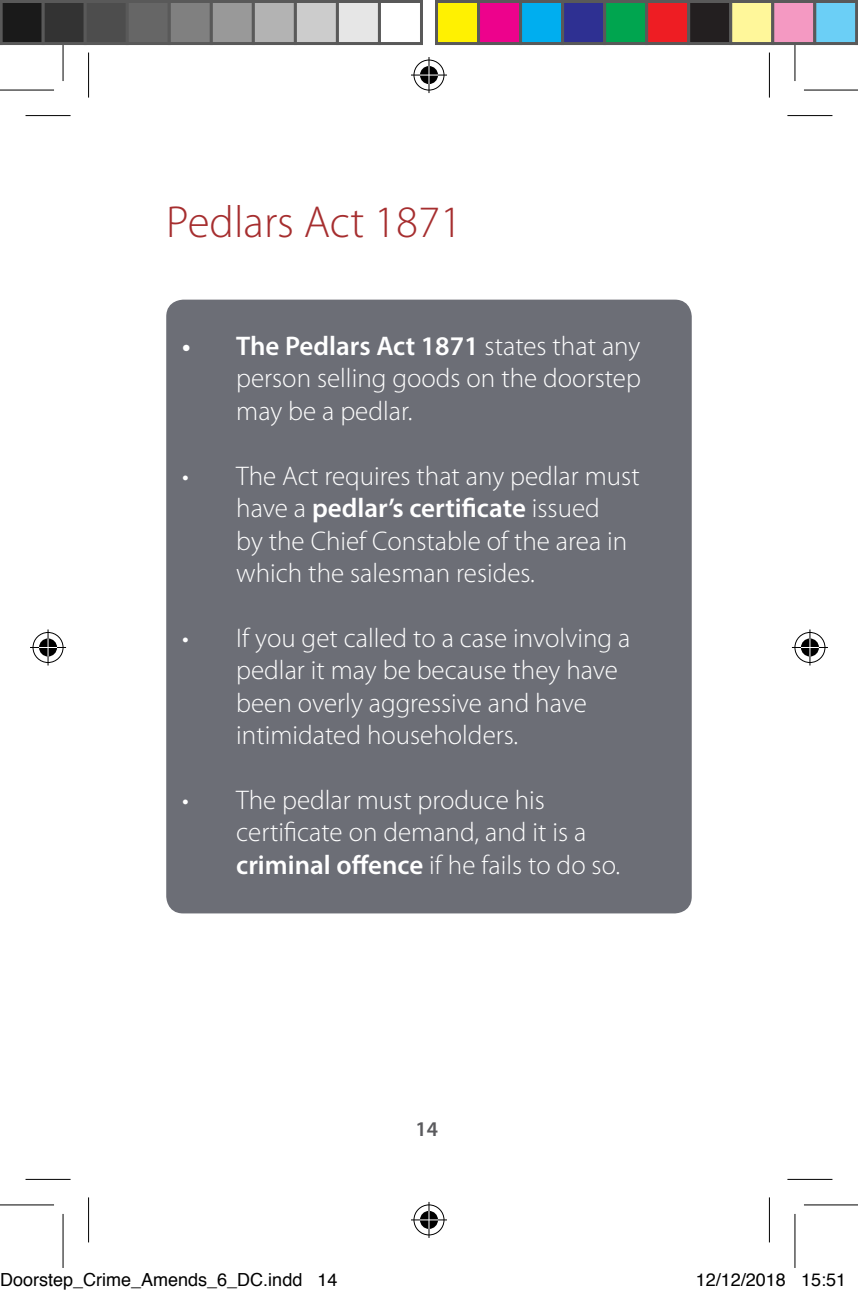
<style>
.page{position:relative;width:858px;height:1295px;background:#fff}
.page>*{position:absolute;margin:0;border:0;box-sizing:border-box;transform-origin:0 0}
.t1{font:300 45px "Myriad Pro";color:#a62e2f}
.t2{font:300 27px/32.4px "Myriad Pro";color:#fff}
.t3{font:600 21px "Myriad Pro";color:#5a5a5d}
.t4{font:18px "Helvetica";color:#000}
.s1{font-weight:600}
</style>
<div class="page">
<div style="left:166px;top:299px;width:525px;height:614px;background:#6c6e76;border-radius:17px"></div>
<svg style="left:769px;top:53px;width:1px;height:45px"></svg>
<svg style="left:769px;top:1197px;width:1px;height:44px"></svg>
<hr style="left:26px;top:115px;width:45px;height:1px;background:#000">
<hr style="left:787px;top:115px;width:45px;height:1px;background:#000">
<hr style="left:26px;top:1178px;width:45px;height:1px;background:#000">
<hr style="left:787px;top:1178px;width:45px;height:1px;background:#000">
<hr style="left:88px;top:53px;width:1px;height:45px;background:#000">
<hr style="left:88px;top:1196px;width:1px;height:45px;background:#000">
<hr style="left:768px;top:53px;width:1px;height:45px;background:#000">
<hr style="left:768px;top:1196px;width:1px;height:45px;background:#000">
<svg style="left:0;top:90px;width:54px;height:1px"></svg>
<svg style="left:804px;top:90px;width:53px;height:1px"></svg>
<svg style="left:0;top:1205px;width:54px;height:1px"></svg>
<svg style="left:804px;top:1205px;width:53px;height:1px"></svg>
<svg style="left:795px;top:45px;width:1px;height:36px"></svg>
<svg style="left:795px;top:1214px;width:1px;height:53px"></svg>
<hr style="left:0;top:89px;width:54px;height:1px;background:#000">
<hr style="left:803px;top:89px;width:54px;height:1px;background:#000">
<hr style="left:0;top:1203px;width:54px;height:2px;background:#000">
<hr style="left:803px;top:1203px;width:54px;height:2px;background:#000">
<hr style="left:62px;top:27px;width:2px;height:54px;background:#000">
<hr style="left:62px;top:1213px;width:2px;height:54px;background:#000">
<hr style="left:794px;top:27px;width:1px;height:54px;background:#000">
<hr style="left:794px;top:1213px;width:1px;height:54px;background:#000">
<div style="left:412px;top:58px;width:34px;height:34px;border:4px solid #fff;border-radius:50%"></div>
<hr style="left:411px;top:73px;width:36px;height:4px;background:#fff">
<svg style="left:427px;top:57px;width:4px;height:36px"></svg>
<div style="left:418px;top:64px;width:22px;height:22px;border:4px solid #fff;border-radius:50%"></div>
<div style="left:413px;top:60px;width:31px;height:30px;border:1px solid #000;border-radius:50%"></div>
<hr style="left:411px;top:74px;width:36px;height:2px;background:#000">
<hr style="left:428px;top:57px;width:1px;height:36px;background:#000">
<svg style="left:420px;top:66px;width:18px;height:18px"></svg>
<div style="left:412px;top:1202px;width:34px;height:34px;border:4px solid #fff;border-radius:50%"></div>
<svg style="left:411px;top:1217px;width:36px;height:4px"></svg>
<svg style="left:427px;top:1202px;width:4px;height:35px"></svg>
<div style="left:418px;top:1208px;width:22px;height:22px;border:4px solid #fff;border-radius:50%"></div>
<div style="left:413px;top:1204px;width:31px;height:30px;border:1px solid #000;border-radius:50%"></div>
<hr style="left:411px;top:1218px;width:36px;height:2px;background:#000">
<hr style="left:428px;top:1201px;width:1px;height:36px;background:#000">
<svg style="left:420px;top:1210px;width:18px;height:18px"></svg>
<div style="left:31px;top:630px;width:34px;height:34px;border:4px solid #fff;border-radius:50%"></div>
<svg style="left:31px;top:645px;width:34px;height:4px"></svg>
<svg style="left:46px;top:629px;width:4px;height:36px"></svg>
<div style="left:37px;top:636px;width:22px;height:22px;border:4px solid #fff;border-radius:50%"></div>
<div style="left:33px;top:632px;width:30px;height:30px;border:1px solid #000;border-radius:50%"></div>
<hr style="left:30px;top:646px;width:36px;height:2px;background:#000">
<hr style="left:48px;top:629px;width:1px;height:36px;background:#000">
<svg style="left:39px;top:638px;width:18px;height:18px"></svg>
<div style="left:792px;top:630px;width:34px;height:34px;border:4px solid #fff;border-radius:50%"></div>
<hr style="left:791px;top:645px;width:36px;height:4px;background:#fff">
<svg style="left:807px;top:629px;width:4px;height:36px"></svg>
<div style="left:798px;top:636px;width:22px;height:22px;border:4px solid #fff;border-radius:50%"></div>
<div style="left:794px;top:632px;width:31px;height:30px;border:1px solid #000;border-radius:50%"></div>
<hr style="left:791px;top:646px;width:36px;height:2px;background:#000">
<hr style="left:809px;top:629px;width:1px;height:36px;background:#000">
<svg style="left:800px;top:638px;width:18px;height:18px"></svg>
<div style="left:1px;top:2px;width:42px;height:42px;background:#1a1a1a"></div>
<div style="left:0;top:0;width:45px;height:45px;border:3px solid #595959"></div>
<div style="left:43px;top:2px;width:42px;height:42px;background:#333"></div>
<div style="left:42px;top:0;width:45px;height:45px;border:3px solid #595959"></div>
<div style="left:85px;top:2px;width:42px;height:42px;background:#4d4d4d"></div>
<div style="left:84px;top:0;width:45px;height:45px;border:3px solid #595959"></div>
<div style="left:127px;top:2px;width:42px;height:42px;background:#666"></div>
<div style="left:126px;top:0;width:45px;height:45px;border:3px solid #595959"></div>
<div style="left:169px;top:2px;width:42px;height:42px;background:#808080"></div>
<div style="left:168px;top:0;width:45px;height:45px;border:3px solid #595959"></div>
<div style="left:211px;top:2px;width:42px;height:42px;background:#999"></div>
<div style="left:210px;top:0;width:45px;height:45px;border:3px solid #595959"></div>
<div style="left:253px;top:2px;width:42px;height:42px;background:#b3b3b3"></div>
<div style="left:252px;top:0;width:45px;height:45px;border:3px solid #595959"></div>
<div style="left:295px;top:2px;width:42px;height:42px;background:#ccc"></div>
<div style="left:294px;top:0;width:45px;height:45px;border:3px solid #595959"></div>
<div style="left:337px;top:2px;width:42px;height:42px;background:#e6e6e6"></div>
<div style="left:336px;top:0;width:45px;height:45px;border:3px solid #595959"></div>
<div style="left:378px;top:0;width:45px;height:45px;border:3px solid #595959"></div>
<div style="left:436px;top:2px;width:42px;height:42px;background:#fff101"></div>
<div style="left:435px;top:0;width:45px;height:45px;border:3px solid #595959"></div>
<div style="left:478px;top:2px;width:42px;height:42px;background:#ed028c"></div>
<div style="left:477px;top:0;width:45px;height:45px;border:3px solid #595959"></div>
<div style="left:520px;top:2px;width:42px;height:42px;background:#00aeef"></div>
<div style="left:519px;top:0;width:45px;height:45px;border:3px solid #595959"></div>
<div style="left:562px;top:2px;width:42px;height:42px;background:#2e3092"></div>
<div style="left:561px;top:0;width:45px;height:45px;border:3px solid #595959"></div>
<div style="left:604px;top:2px;width:42px;height:42px;background:#00a54f"></div>
<div style="left:603px;top:0;width:45px;height:45px;border:3px solid #595959"></div>
<div style="left:646px;top:2px;width:42px;height:42px;background:#ee1d23"></div>
<div style="left:645px;top:0;width:45px;height:45px;border:3px solid #595959"></div>
<div style="left:688px;top:2px;width:42px;height:42px;background:#231f20"></div>
<div style="left:687px;top:0;width:45px;height:45px;border:3px solid #595959"></div>
<div style="left:730px;top:2px;width:42px;height:42px;background:#fff79a"></div>
<div style="left:729px;top:0;width:45px;height:45px;border:3px solid #595959"></div>
<div style="left:772px;top:2px;width:42px;height:42px;background:#f499c2"></div>
<div style="left:771px;top:0;width:45px;height:45px;border:3px solid #595959"></div>
<div style="left:814px;top:2px;width:42px;height:42px;background:#6bcff6"></div>
<div style="left:813px;top:0;width:44px;height:45px;border:3px solid #595959"></div>
<svg style="left:855px;top:0;width:2px;height:45px"></svg>
<p class="t1" style="left:166px;top:194px;width:297px">Pedlars Act 1871</p>
<p class="t2" style="left:236px;top:329px;width:406px;text-align:justify;text-indent:-54px"><span class="s1">• The Pedlars Act 1871</span> states that any person selling goods on the doorstep may be a pedlar.</p>
<p class="t2" style="left:236px;top:459px;width:405px;text-indent:-54px">• The Act requires that any pedlar must have a <span class="s1">pedlar’s certificate</span> issued<br>by the Chief Constable of the area in which the salesman resides.</p>
<p class="t2" style="left:236px;top:621px;width:395px;text-indent:-54px">• If you get called to a case involving a pedlar it may be because they have been overly aggressive and have intimidated householders.</p>
<p class="t2" style="left:236px;top:783px;width:385px;text-indent:-54px">• The pedlar must produce his certificate on demand, and it is a <span class="s1">criminal offence</span> if he fails to do so.</p>
<p class="t3" style="left:415px;top:1114px;width:24px">14</p>
<p class="t4" style="left:0;top:1265px;width:339px">Doorstep_Crime_Amends_6_DC.indd 14</p>
<p class="t4" style="left:695px;top:1265px;width:152px">12/12/2018 15:51</p>
</div>
